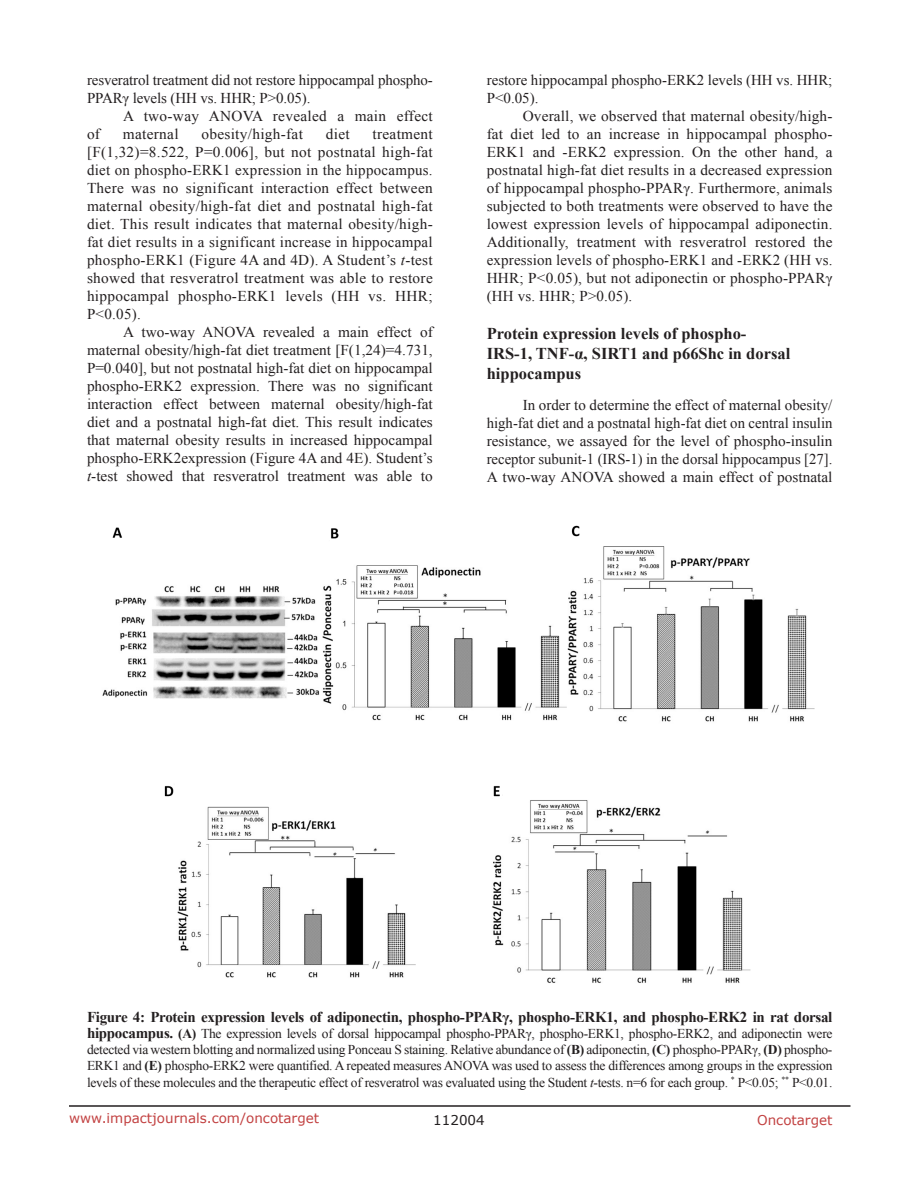
<style>
.page{position:relative;width:918px;height:1188px;background:#fff}
.page>*{position:absolute;margin:0;border:0;box-sizing:border-box;transform-origin:0 0}
.SubHeading{font:700 16.5px/19.8px "Times New Roman";color:#231f20}
.BodyText{font:15px/18px "Times New Roman";color:#231f20;text-align:justify}
.figuretext{font:700 15px "Times New Roman";letter-spacing:-.02em;color:#231f20}
.BodyText-2{font:15px "Times New Roman";letter-spacing:.02em;color:#231f20}
.figuretext-2{font:13.5px/16.2px "Times New Roman";letter-spacing:-.02em;color:#231f20;text-align:justify}
.t1{font:13.5px "Verdana";color:#c24141}
.t2{font:13.5px "Verdana";color:#231f20}
.s1{font-style:italic}
.s2{font-weight:700;font-size:15px}
.s3{font-weight:700}
</style>
<div class="page">
<hr style="left:69px;top:1105px;width:781px;height:2px;background:#231f20">
<img style="left:102px;top:525px;width:713px;height:458px">
<p class="BodyText" style="left:87px;top:71px;width:347px">resveratrol treatment did not restore hippocampal phospho-<br>PPARγ levels (HH vs. HHR; P&gt;0.05).</p>
<p class="BodyText-2" style="left:123px;top:106px;width:311px">A two-way ANOVA revealed a main effect</p>
<p class="BodyText" style="left:87px;top:125px;width:15px">of</p>
<p class="BodyText-2" style="left:123px;top:124px;width:57px">maternal</p>
<p class="BodyText-2" style="left:201px;top:124px;width:103px">obesity/high-fat</p>
<p class="BodyText" style="left:326px;top:125px;width:25px">diet</p>
<p class="BodyText" style="left:87px;top:125px;width:347px;text-indent:286px">treatment [F(1,32)=8.522, P=0.006], but not postnatal high-fat diet on phospho-ERK1 expression in the hippocampus.<br>There was no significant interaction effect between maternal obesity/high-fat diet and postnatal high-fat diet. This result indicates that maternal obesity/high&shy;fat diet results in a significant increase in hippocampal phospho-ERK1 (Figure 4A and 4D). A Student’s <span class="s1">t</span>-test showed that resveratrol treatment was able to restore hippocampal phospho-ERK1 levels (HH vs. HHR; P&lt;0.05).</p>
<p class="BodyText" style="left:87px;top:323px;width:347px;text-indent:36px">A two-way ANOVA revealed a main effect of maternal obesity/high-fat diet treatment [F(1,24)=4.731, P=0.040], but not postnatal high-fat diet on hippocampal phospho-ERK2 expression. There was no significant interaction effect between maternal obesity/high-fat diet and a postnatal high-fat diet. This result indicates that maternal obesity results in increased hippocampal phospho-ERK2expression (Figure 4A and 4E). Student’s <span class="s1">t</span>-test showed that resveratrol treatment was able to</p>
<p class="BodyText" style="left:487px;top:71px;width:347px">restore hippocampal phospho-ERK2 levels (HH vs. HHR;<br>P&lt;0.05).</p>
<p class="BodyText" style="left:487px;top:107px;width:347px;text-indent:36px">Overall, we observed that maternal obesity/high&shy;fat diet led to an increase in hippocampal phospho-ERK1 and -ERK2 expression. On the other hand, a postnatal high-fat diet results in a decreased expression of hippocampal phospho-PPARγ. Furthermore, animals subjected to both treatments were observed to have the lowest expression levels of hippocampal adiponectin.<br>Additionally, treatment with resveratrol restored the expression levels of phospho-ERK1 and -ERK2 (HH vs.<br>HHR; P&lt;0.05), but not adiponectin or phospho-PPARγ (HH vs. HHR; P&gt;0.05).</p>
<p class="SubHeading" style="left:487px;top:323px;width:305px">Protein expression levels of phospho-<br>IRS-1, TNF-α, SIRT1 and p66Shc in dorsal hippocampus</p>
<p class="BodyText" style="left:487px;top:396px;width:347px;text-indent:36px">In order to determine the effect of maternal obesity/ high-fat diet and a postnatal high-fat diet on central insulin resistance, we assayed for the level of phospho-insulin receptor subunit-1 (IRS-1) in the dorsal hippocampus [27].<br>A two-way ANOVA showed a main effect of postnatal</p>
<p class="figuretext" style="left:87px;top:1006px;width:747px">Figure 4: Protein expression levels of adiponectin, phospho-PPARγ, phospho-ERK1, and phospho-ERK2 in rat dorsal</p>
<p class="figuretext-2" style="left:87px;top:1025px;width:747px"><span class="s2">hippocampus.</span> <span class="s3">(A)</span> The expression levels of dorsal hippocampal phospho-PPARγ, phospho-ERK1, phospho-ERK2, and adiponectin were detected via western blotting and normalized using Ponceau S staining. Relative abundance of <span class="s3">(B)</span> adiponectin, <span class="s3">(C)</span> phospho-PPARγ, <span class="s3">(D)</span> phospho-ERK1 and <span class="s3">(E)</span> phospho-ERK2 were quantified. A repeated measures ANOVA was used to assess the differences among groups in the expression levels of these molecules and the therapeutic effect of resveratrol was evaluated using the Student <span class="s1">t</span>-tests. n=6 for each group. <sup>*</sup> P&lt;0.05; <sup>**</sup> P&lt;0.01.</p>
<p class="t1" style="left:69px;top:1109px;width:252px">www.impactjournals.com/oncotarget</p>
<p class="t2" style="left:433px;top:1111px;width:53px">112004</p>
<p class="t1" style="left:757px;top:1111px;width:77px">Oncotarget</p>
</div>
